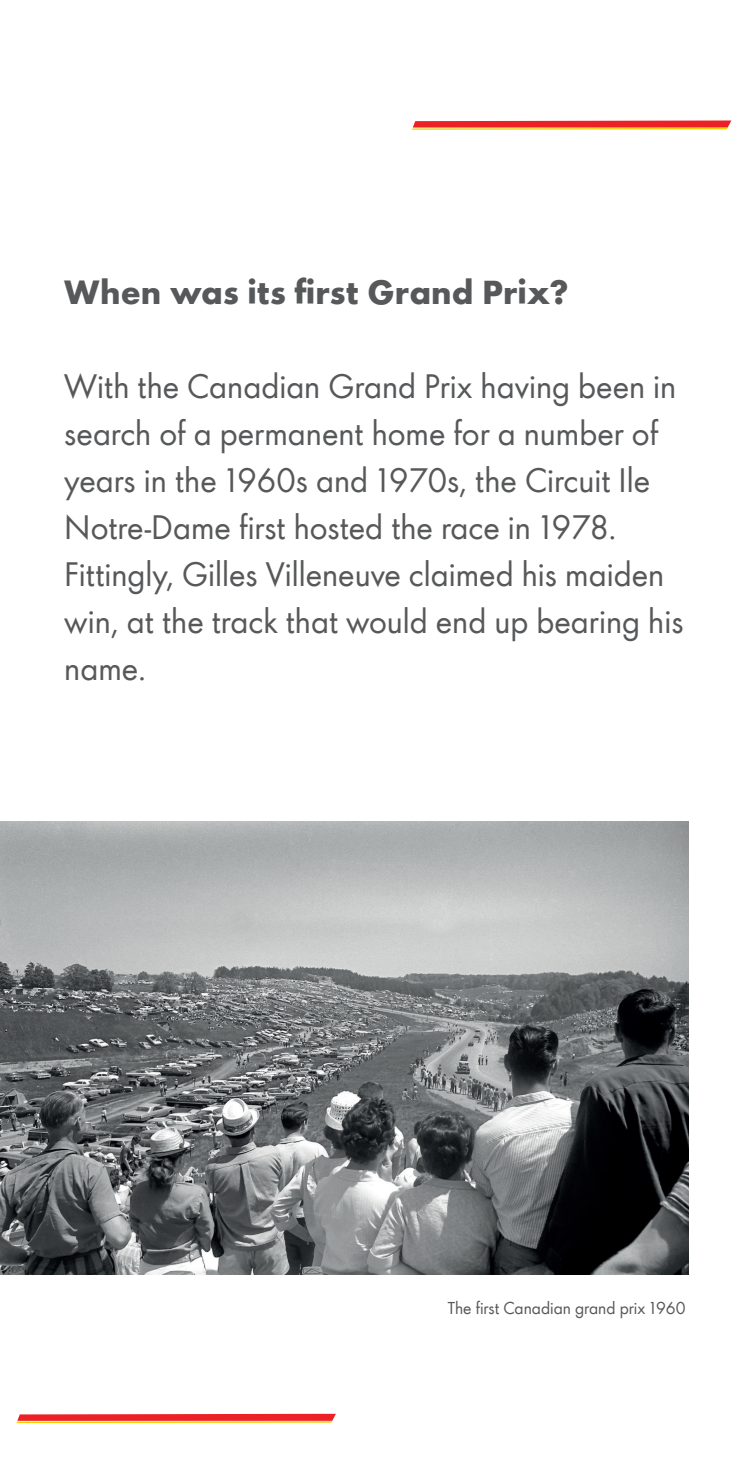
<style>
.page{position:relative;width:750px;height:1474px;background:#fff}
.page>*{position:absolute;margin:0;border:0;box-sizing:border-box;transform-origin:0 0}
.t1{font:31px/47px "Shell";color:#57585a}
.t2{font:700 31px "Shell";color:#57585a}
.t3{font:15.7px "Shell";color:#57585a}
</style>
<div class="page">
<svg style="left:412px;top:120px;width:319px;height:10px;background:#f2644b"></svg>
<svg style="left:16px;top:1414px;width:320px;height:9px;background:#f05439"></svg>
<img style="left:0;top:821px;width:689px;height:454px">
<p class="t2" style="left:64px;top:267px;width:506px">When was its first Grand Prix?</p>
<p class="t1" style="left:64px;top:361px;width:621px">With the Canadian Grand Prix having been in search of a permanent home for a number of years in the 1960s and 1970s, the Circuit Ile Notre-Dame first hosted the race in 1978.<br>Fittingly, Gilles Villeneuve claimed his maiden win, at the track that would end up bearing his name.</p>
<p class="t3" style="left:448px;top:1296px;width:239px">The first Canadian grand prix 1960</p>
</div>
